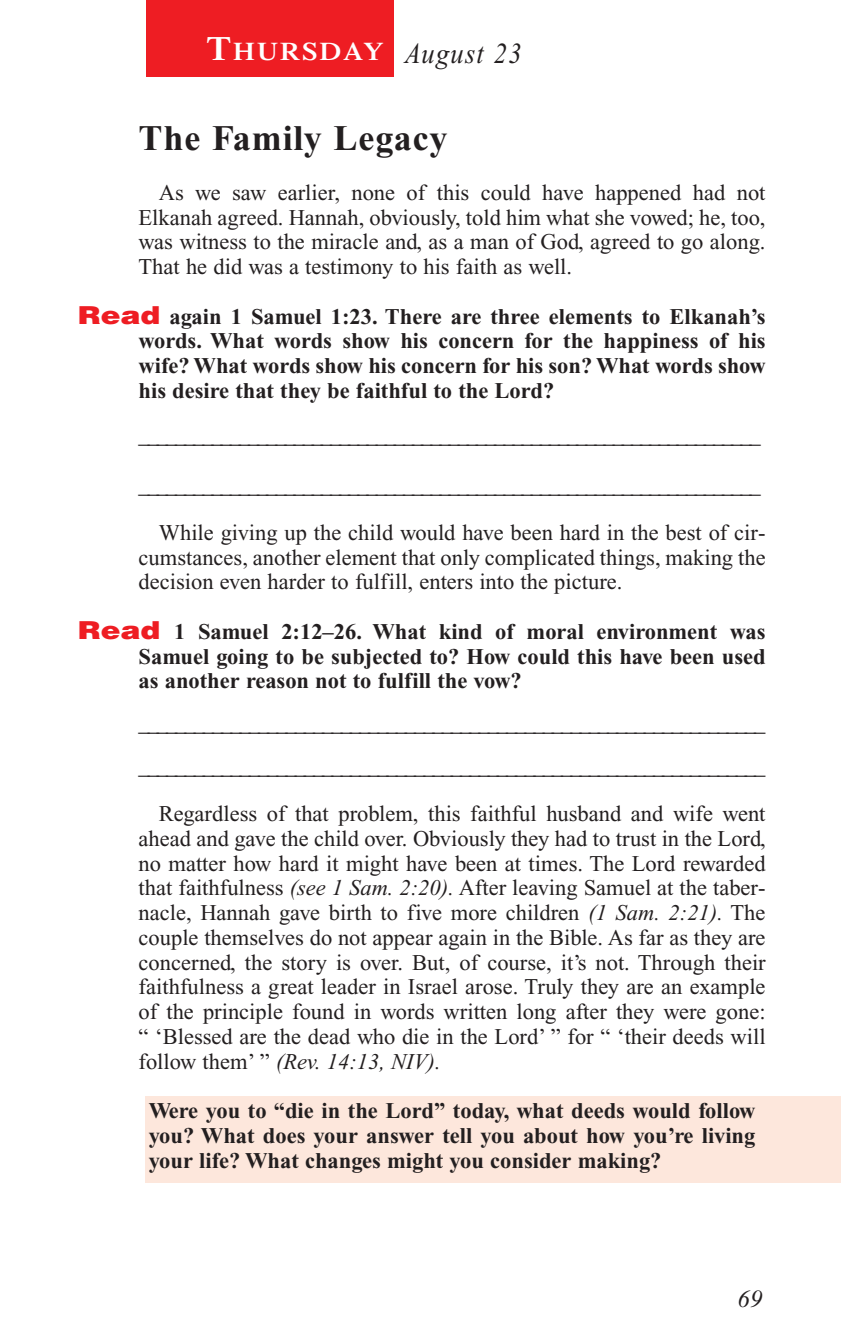
<style>
.page{position:relative;width:841px;height:1337px;background:#fff}
.page>*{position:absolute;margin:0;border:0;box-sizing:border-box;transform-origin:0 0}
.t1{font:700 36px "Times New Roman";letter-spacing:.025em;color:#231f20}
.t2{font:italic 29.25px "Times New Roman";letter-spacing:.05em;color:#231f20;scale:.9 1}
.t3{font:italic 24.75px "Times New Roman";color:#231f20}
.t4{font:22.5px/24.8px "Times New Roman";color:#231f20;text-align:justify}
.t5{font:700 22.5px/24.8px "Times New Roman";color:#231f20;text-align:justify}
.s1{font-family:"Times";font-weight:600;font-style:normal;font-size:33.75px;color:#fff}
.s2{font-family:"Times";font-weight:600;font-style:normal;font-size:25.2px;color:#fff}
.s3{font-family:"Helvetica";font-weight:900;font-size:24.75px;color:#ee1d23}
.s4{font-style:italic}
</style>
<div class="page">
<div style="left:145px;top:1096px;width:695px;height:87px;background:#fde7dc"></div>
<div style="left:146px;top:0;width:247px;height:77px;background:#ee1d23"></div>
<h2 class="t2" style="left:206px;top:42px;width:351px"><span class="s1">T</span><span class="s2">HURSDAY</span> August 23</h2>
<h1 class="t1" style="left:138px;top:127px;width:310px">The Family Legacy</h1>
<p class="t4" style="left:138px;top:182px;width:628px;text-indent:20px">As we saw earlier, none of this could have happened had not Elkanah agreed. Hannah, obviously, told him what she vowed; he, too, was witness to the miracle and, as a man of God, agreed to go along.<br>That he did was a testimony to his faith as well.</p>
<p class="t5" style="left:138px;top:306px;width:628px;text-indent:-61px"><span class="s3">Read</span> again 1 Samuel 1:23. There are three elements to Elkanah’s words. What words show his concern for the happiness of his wife? What words show his concern for his son? What words show his desire that they be faithful to the Lord?</p>
<p class="t4" style="left:138px;top:425px;width:623px">____________________________________________________________________</p>
<p class="t4" style="left:138px;top:463px;width:628px;line-height:47.2px;text-align:right">____________________________________________________________________<br>While giving up the child would have been hard in the best of cir-</p>
<p class="t4" style="left:138px;top:547px;width:628px">cumstances, another element that only complicated things, making the decision even harder to fulfill, enters into the picture.</p>
<p class="t5" style="left:138px;top:621px;width:628px;text-indent:-61px"><span class="s3">Read</span> 1 Samuel 2:12–26. What kind of moral environment was Samuel going to be subjected to? How could this have been used as another reason not to fulfill the vow?</p>
<p class="t4" style="left:138px;top:704px;width:628px;line-height:42.8px">____________________________________________________________________ ____________________________________________________________________</p>
<p class="t4" style="left:138px;top:803px;width:628px;text-indent:20px">Regardless of that problem, this faithful husband and wife went ahead and gave the child over. Obviously they had to trust in the Lord, no matter how hard it might have been at times. The Lord rewarded that faithfulness <span class="s4">(see 1 Sam. 2:20).</span> After leaving Samuel at the taber&shy;nacle, Hannah gave birth to five more children <span class="s4">(1 Sam. 2:21).</span> The couple themselves do not appear again in the Bible. As far as they are concerned, the story is over. But, of course, it’s not. Through their faithfulness a great leader in Israel arose. Truly they are an example of the principle found in words written long after they were gone: “ ‘Blessed are the dead who die in the Lord’ ” for “ ‘their deeds will follow them’ ” <span class="s4">(Rev. 14:13, NIV).</span></p>
<p class="t5" style="left:149px;top:1100px;width:608px">Were you to “die in the Lord” today, what deeds would follow you? What does your answer tell you about how you’re living your life? What changes might you consider making?</p>
<p class="t3" style="left:737px;top:1289px;width:26px">69</p>
</div>
